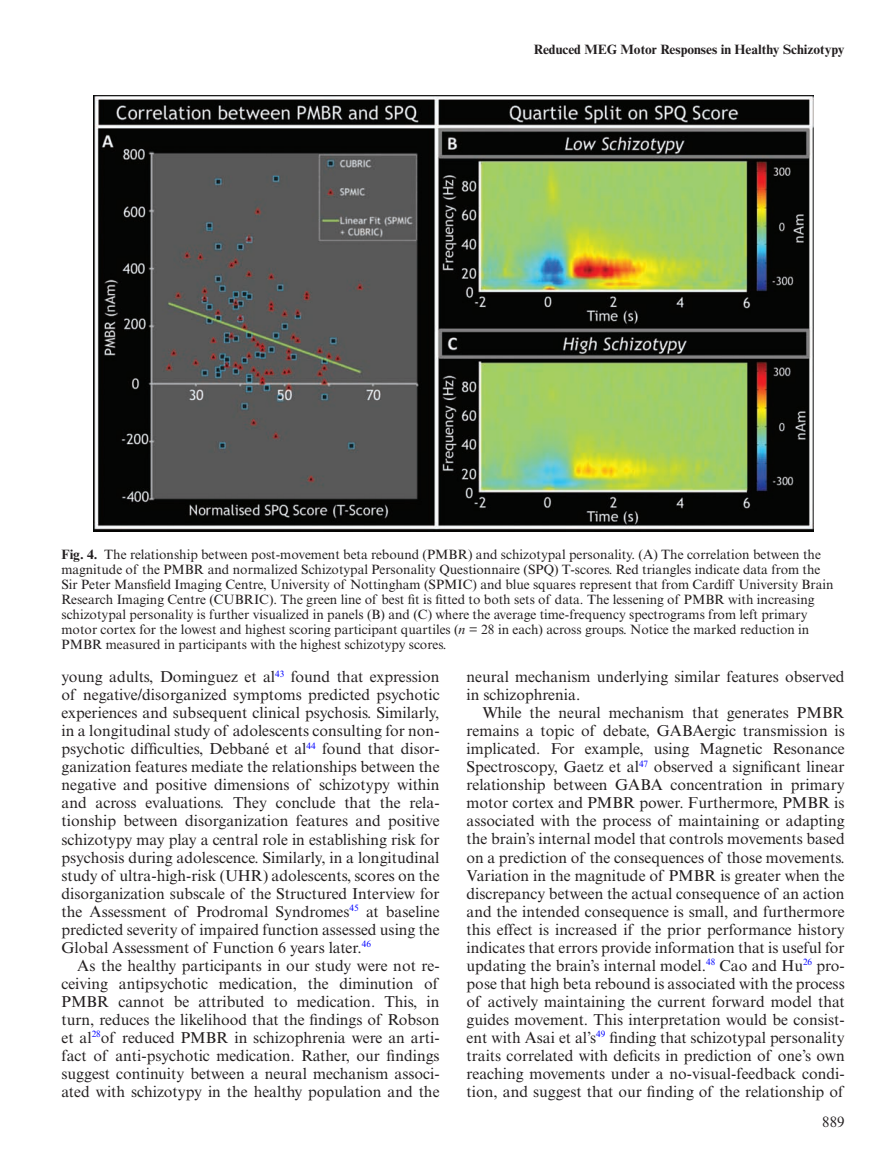
<style>
.page{position:relative;width:891px;height:1175px;background:#fff}
.page>*{position:absolute;margin:0;border:0;box-sizing:border-box;transform-origin:0 0}
.t1{font:15.75px/18px "Times New Roman MT Std";color:#231f20;text-align:justify}
.t2{font:15px "Times New Roman MT Std";color:#231f20}
.t3{font:13.5px/15px "Times New Roman MT Std";color:#231f20}
.t4{font:700 13.5px "Times New Roman MT Std";color:#231f20}
.s1{font-weight:700}
.s2{font-style:italic}
</style>
<div class="page">
<img style="left:93px;top:95px;width:720px;height:436px">
<p class="t4" style="left:534px;top:41px;width:312px">Reduced MEG Motor Responses in Healthy Schizotypy</p>
<p class="t3" style="left:62px;top:546px;width:773px"><span class="s1">Fig. 4.</span> The relationship between post-movement beta rebound (PMBR) and schizotypal personality. (A) The correlation between the magnitude of the PMBR and normalized Schizotypal Personality Questionnaire (SPQ) T-scores. Red triangles indicate data from the Sir Peter Mansfield Imaging Centre, University of Nottingham (SPMIC) and blue squares represent that from Cardiff University Brain Research Imaging Centre (CUBRIC). The green line of best fit is fitted to both sets of data. The lessening of PMBR with increasing schizotypal personality is further visualized in panels (B) and (C) where the average time-frequency spectrograms from left primary motor cortex for the lowest and highest scoring participant quartiles (<span class="s2">n</span> = 28 in each) across groups. Notice the marked reduction in PMBR measured in participants with the highest schizotypy scores.</p>
<p class="t1" style="left:61px;top:668px;width:380px">young adults, Dominguez et al<sup>43</sup> found that expression of negative/disorganized symptoms predicted psychotic experiences and subsequent clinical psychosis. Similarly, in a longitudinal study of adolescents consulting for non&shy;psychotic difficulties, Debbané et al<sup>44</sup> found that disor&shy;ganization features mediate the relationships between the negative and positive dimensions of schizotypy within and across evaluations. They conclude that the rela&shy;tionship between disorganization features and positive schizotypy may play a central role in establishing risk for psychosis during adolescence. Similarly, in a longitudinal study of ultra-high-risk (UHR) adolescents, scores on the disorganization subscale of the Structured Interview for the Assessment of Prodromal Syndromes<sup>45</sup> at baseline predicted severity of impaired function assessed using the Global Assessment of Function 6 years later.<sup>46</sup></p>
<p class="t1" style="left:62px;top:956px;width:380px;text-indent:16px">As the healthy participants in our study were not re&shy;ceiving antipsychotic medication, the diminution of PMBR cannot be attributed to medication. This, in turn, reduces the likelihood that the findings of Robson et al<sup>28</sup>of reduced PMBR in schizophrenia were an arti&shy;fact of anti-psychotic medication. Rather, our findings suggest continuity between a neural mechanism associ&shy;ated with schizotypy in the healthy population and the</p>
<p class="t1" style="left:466px;top:668px;width:379px">neural mechanism underlying similar features observed in schizophrenia.</p>
<p class="t1" style="left:466px;top:704px;width:380px;text-indent:16px">While the neural mechanism that generates PMBR remains a topic of debate, GABAergic transmission is implicated. For example, using Magnetic Resonance Spectroscopy, Gaetz et al<sup>47</sup> observed a significant linear relationship between GABA concentration in primary motor cortex and PMBR power. Furthermore, PMBR is associated with the process of maintaining or adapting the brain’s internal model that controls movements based on a prediction of the consequences of those movements.<br>Variation in the magnitude of PMBR is greater when the discrepancy between the actual consequence of an action and the intended consequence is small, and furthermore this effect is increased if the prior performance history indicates that errors provide information that is useful for updating the brain’s internal model.<sup>48</sup> Cao and Hu<sup>26</sup> pro&shy;pose that high beta rebound is associated with the process of actively maintaining the current forward model that guides movement. This interpretation would be consist&shy;ent with Asai et al’s<sup>49</sup> finding that schizotypal personality traits correlated with deficits in prediction of one’s own reaching movements under a no-visual-feedback condi&shy;tion, and suggest that our finding of the relationship of</p>
<p class="t2" style="left:822px;top:1113px;width:24px">889</p>
</div>
